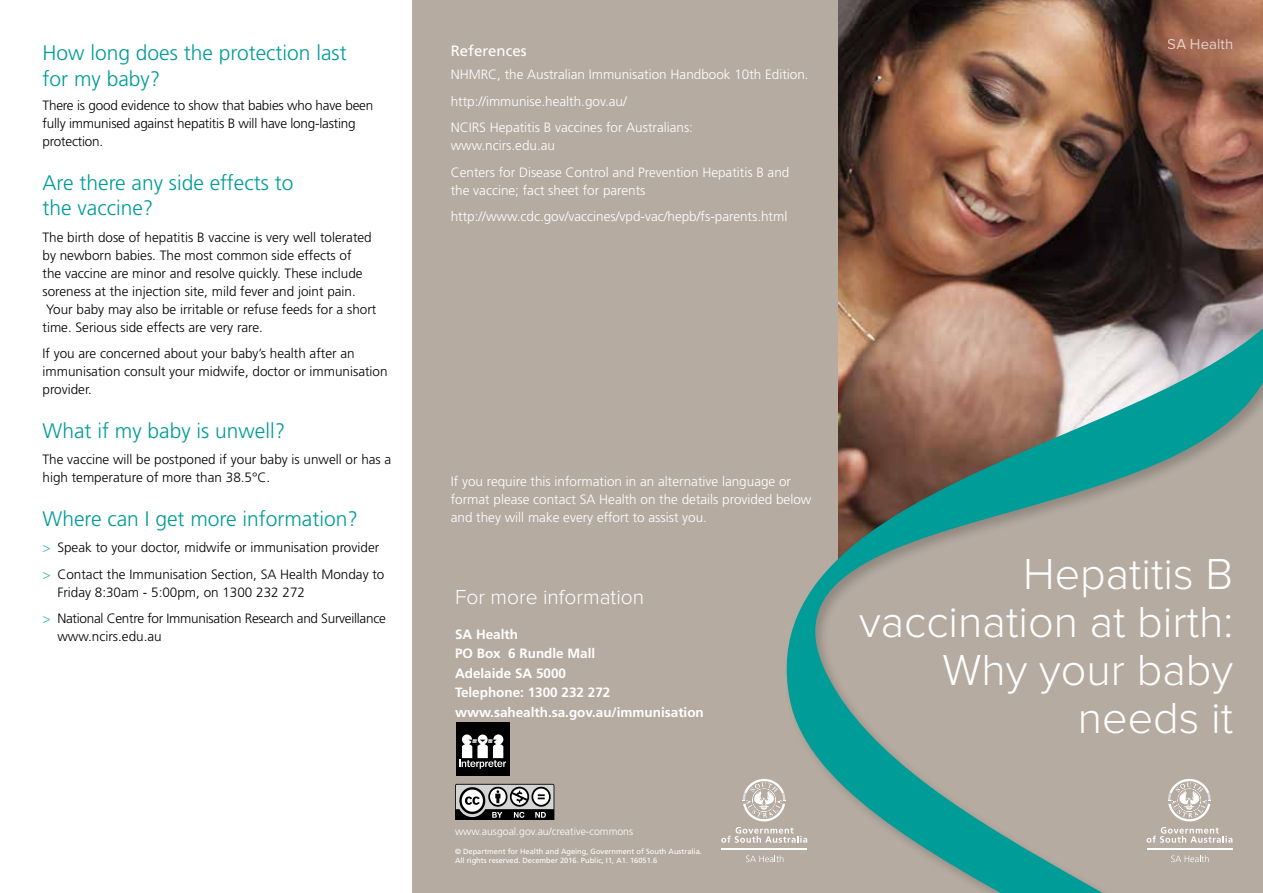
<style>
.page{position:relative;width:1263px;height:893px;background:#fff}
.page>*{position:absolute;margin:0;border:0;box-sizing:border-box;transform-origin:0 0}
.t1{font:300 45px/48px "Proxima Nova";color:#fff;text-align:right}
.t2{font:300 21px/25.5px "Frutiger";color:#009c97}
.t3{font:300 21px "Proxima Nova";color:#fff}
.t4{font:15px "Frutiger";color:#fff}
.t5{font:14.85px "Proxima Nova";letter-spacing:.005em;color:#fff}
.t6{font:300 13.5px/18px "Frutiger";color:#000}
.t7{font:300 13.5px/26.5px "Frutiger";color:#fff}
.t8{font:700 13.5px/19.5px "Frutiger";color:#fff}
.t9{font:300 13.5px/26.5px "Frutiger";letter-spacing:-.02em;color:#000}
.t10{font:300 10.5px "Frutiger";color:#fff}
.t11{font:7.5px/9px "Frutiger";color:#fff}
.s1{color:#3db8b6}
</style>
<div class="page">
<div style="left:412px;top:0;width:851px;height:893px;background:#b5aba1"></div>
<img style="left:838px;top:0;width:425px;height:311px">
<svg style="left:783px;top:311px;width:480px;height:582px"></svg>
<svg style="left:746px;top:855px;width:37px;height:7px"></svg>
<hr style="left:721px;top:848px;width:86px;height:2px;background:#fff">
<svg style="left:721px;top:827px;width:86px;height:16px"></svg>
<svg style="left:743px;top:779px;width:42px;height:42px"></svg>
<svg style="left:1171px;top:855px;width:38px;height:7px"></svg>
<hr style="left:1146px;top:848px;width:86px;height:2px;background:#fff">
<svg style="left:1146px;top:827px;width:86px;height:16px"></svg>
<svg style="left:1168px;top:779px;width:43px;height:42px"></svg>
<svg style="left:455px;top:784px;width:99px;height:36px;background:#7f7f7f"></svg>
<div style="left:456px;top:723px;width:53px;height:53px;background:#000"></div>
<svg style="left:459px;top:734px;width:47px;height:35px"></svg>
<h2 class="t2" style="left:43px;top:41px;width:306px">How long does the protection last for my baby?</h2>
<p class="t6" style="left:43px;top:97px;width:332px">There is good evidence to show that babies who have been fully immunised against hepatitis B will have long-lasting protection.</p>
<h2 class="t2" style="left:43px;top:170px;width:252px">Are there any side effects to the vaccine?</h2>
<p class="t6" style="left:43px;top:228px;width:335px">The birth dose of hepatitis B vaccine is very well tolerated by newborn babies. The most common side effects of<br>the vaccine are minor and resolve quickly. These include soreness at the injection site, mild fever and joint pain.<br>Your baby may also be irritable or refuse feeds for a short time. Serious side effects are very rare.</p>
<p class="t6" style="left:43px;top:345px;width:347px">If you are concerned about your baby’s health after an immunisation consult your midwife, doctor or immunisation provider.</p>
<h2 class="t2" style="left:43px;top:418px;width:244px">What if my baby is unwell?</h2>
<p class="t6" style="left:43px;top:451px;width:350px">The vaccine will be postponed if your baby is unwell or has a high temperature of more than 38.5°C.</p>
<h2 class="t2" style="left:43px;top:506px;width:317px">Where can I get more information?</h2>
<p class="t6" style="left:43px;top:535px;width:343px;line-height:26.5px"><span class="s1">&gt;</span> Speak to your doctor, midwife or immunisation provider <span class="s1">&gt;</span> Contact the Immunisation Section, SA Health Monday to</p>
<p class="t9" style="left:43px;top:579px;width:345px;text-indent:15px">Friday 8:30am - 5:00pm, on 1300 232 272<br><span class="s1">&gt;</span> National Centre for Immunisation Research and Surveillance</p>
<p class="t6" style="left:57px;top:628px;width:106px">www.ncirs.edu.au</p>
<p class="t4" style="left:451px;top:42px;width:77px">References</p>
<p class="t7" style="left:451px;top:61px;width:359px">NHMRC, the Australian Immunisation Handbook 10th Edition. http://immunise.health.gov.au/<br>NCIRS Hepatitis B vaccines for Australians:</p>
<p class="t7" style="left:451px;top:132px;width:340px">www.ncirs.edu.au<br>Centers for Disease Control and Prevention Hepatitis B and</p>
<p class="t7" style="left:451px;top:177px;width:338px">the vaccine; fact sheet for parents http://www.cdc.gov/vaccines/vpd-vac/hepb/fs-parents.html</p>
<p class="t5" style="left:1168px;top:36px;width:67px">SA Health</p>
<p class="t7" style="left:451px;top:473px;width:362px;line-height:18px">If you require this information in an alternative language or format please contact SA Health on the details provided below and they will make every effort to assist you.</p>
<h2 class="t3" style="left:455px;top:588px;width:191px">For more information</h2>
<p class="t8" style="left:455px;top:624px;width:250px">SA Health<br>PO Box 6 Rundle Mall<br>Adelaide SA 5000<br>Telephone: 1300 232 272 www.sahealth.sa.gov.au/immunisation</p>
<p class="t10" style="left:455px;top:825px;width:180px">www.ausgoal.gov.au/creative-commons</p>
<p class="t11" style="left:455px;top:847px;width:248px">© Department for Health and Ageing, Government of South Australia.<br>All rights reserved. December 2016. Public, I1, A1. 16051.6</p>
<h1 class="t1" style="left:859px;top:552px;width:376px">Hepatitis B vaccination at birth:<br>Why your baby needs it</h1>
</div>
